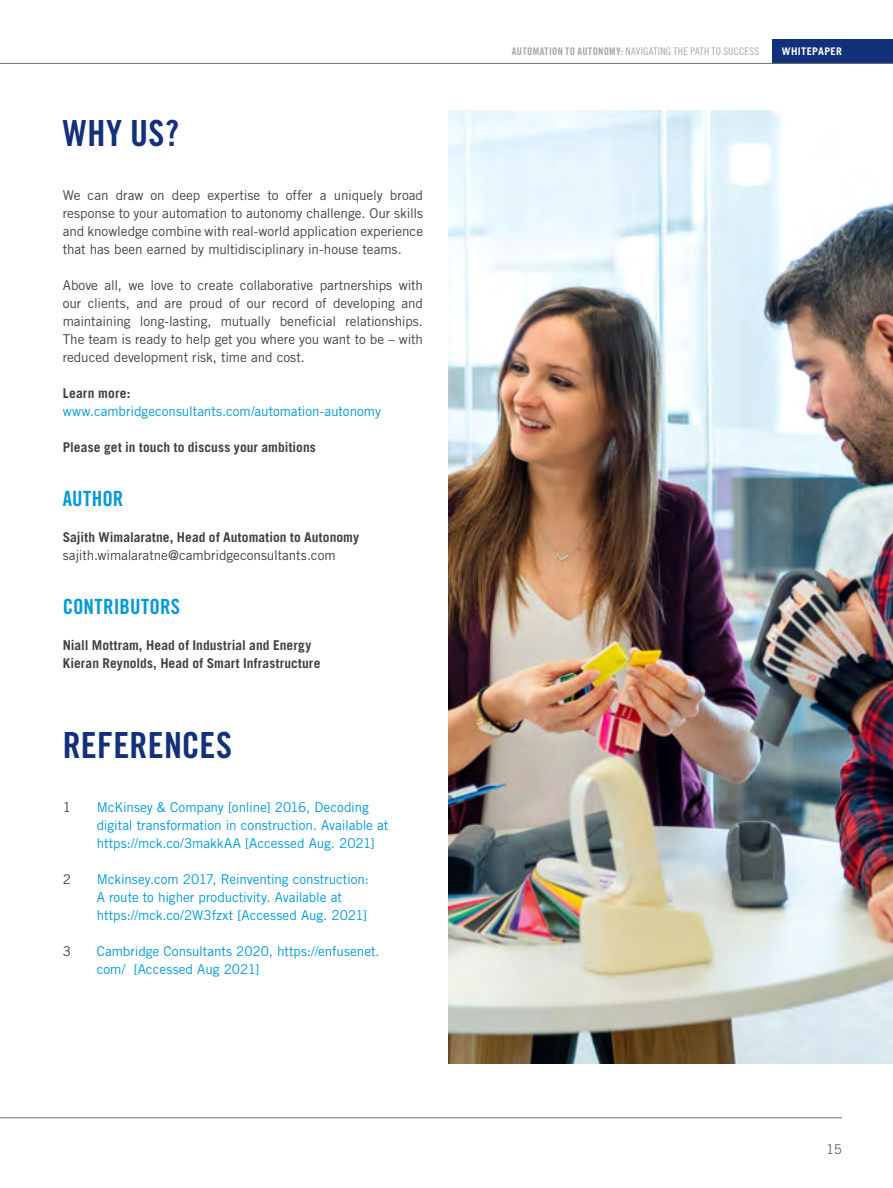
<style>
.page{position:relative;width:893px;height:1188px;background:#fff}
.page>*{position:absolute;margin:0;border:0;box-sizing:border-box;transform-origin:0 0}
.t1{font:36px "Trade Gothic LT Std Bd Cn 20";letter-spacing:.005em;color:#13317b}
.t2{font:21px "Trade Gothic LT Std Bd Cn 20";letter-spacing:.005em;color:#009ad7}
.t3{font:13.5px/18px "Trade Gothic LT Std";letter-spacing:-.005em;color:#414042;text-align:justify}
.t4{font:13.5px/18px "Trade Gothic LT Std";letter-spacing:-.005em;color:#009ad7}
.t5{font:700 13.5px/18px "Trade Gothic LT Std";letter-spacing:.005em;color:#414042}
.t6{font:13.5px "Trade Gothic LT Std";color:#666}
.t7{font:10.5px "Trade Gothic LT Std Cn 18";letter-spacing:.02em;color:#a3a5a8}
.t8{font:700 10.5px "Trade Gothic LT Std";letter-spacing:.035em;color:#fff}
.s1{font-family:"Trade Gothic LT Std Bd Cn 20"}
</style>
<div class="page">
<div style="left:772px;top:39px;width:121px;height:24px;background:#13317b"></div>
<hr style="left:0;top:63px;width:893px;height:1px;background:#6d6e71">
<hr style="left:0;top:1118px;width:842px;height:1px;background:#6d6e71">
<img style="left:448px;top:111px;width:445px;height:953px">
<h1 class="t1" style="left:63px;top:111px;width:118px">WHY US?</h1>
<p class="t3" style="left:63px;top:186px;width:362px">We can draw on deep expertise to offer a uniquely broad response to your automation to autonomy challenge. Our skills and knowledge combine with real-world application experience that has been earned by multidisciplinary in-house teams.</p>
<p class="t3" style="left:63px;top:276px;width:362px">Above all, we love to create collaborative partnerships with our clients, and are proud of our record of developing and maintaining long-lasting, mutually beneficial relationships.<br>The team is ready to help get you where you want to be – with reduced development risk, time and cost.</p>
<p class="t5" style="left:63px;top:384px;width:69px">Learn more:</p>
<p class="t4" style="left:63px;top:402px;width:320px">www.cambridgeconsultants.com/automation-autonomy</p>
<p class="t5" style="left:63px;top:438px;width:255px">Please get in touch to discuss your ambitions</p>
<h2 class="t2" style="left:63px;top:485px;width:62px">AUTHOR</h2>
<p class="t5" style="left:63px;top:528px;width:298px">Sajith Wimalaratne, Head of Automation to Autonomy</p>
<p class="t3" style="left:63px;top:546px;width:274px">sajith.wimalaratne@cambridgeconsultants.com</p>
<h2 class="t2" style="left:63px;top:593px;width:119px">CONTRIBUTORS</h2>
<p class="t5" style="left:63px;top:636px;width:259px">Niall Mottram, Head of Industrial and Energy<br>Kieran Reynolds, Head of Smart Infrastructure</p>
<h1 class="t1" style="left:63px;top:723px;width:171px">REFERENCES</h1>
<p class="t3" style="left:63px;top:798px;width:10px">1</p>
<p class="t4" style="left:97px;top:798px;width:293px">McKinsey &amp; Company [online] 2016, Decoding digital transformation in construction. Available at https://mck.co/3makkAA [Accessed Aug. 2021]</p>
<p class="t3" style="left:63px;top:870px;width:10px">2</p>
<p class="t4" style="left:97px;top:870px;width:274px">Mckinsey.com 2017, Reinventing construction:<br>A route to higher productivity. Available at https://mck.co/2W3fzxt [Accessed Aug. 2021]</p>
<p class="t3" style="left:63px;top:942px;width:10px">3</p>
<p class="t4" style="left:97px;top:942px;width:284px">Cambridge Consultants 2020, https://enfusenet. com/ [Accessed Aug 2021]</p>
<p class="t7" style="left:512px;top:45px;width:249px"><span class="s1">AUTOMATION TO AUTONOMY:</span> NAVIGATING THE PATH TO SUCCESS</p>
<p class="t8" style="left:782px;top:45px;width:62px">WHITEPAPER</p>
<p class="t6" style="left:826px;top:1141px;width:17px">15</p>
</div>
